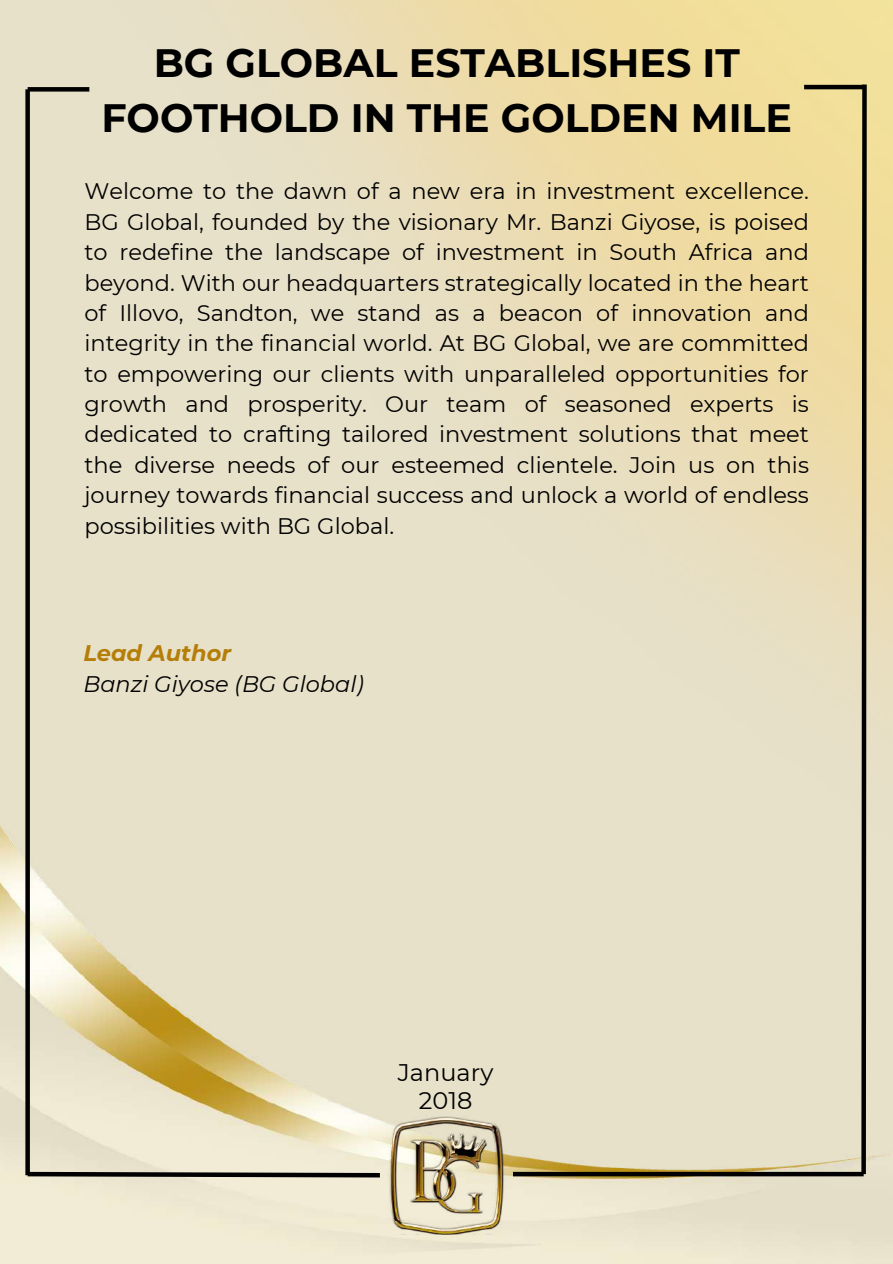
<style>
.page{position:relative;width:893px;height:1264px;background:#fff}
.page>*{position:absolute;margin:0;border:0;box-sizing:border-box;transform-origin:0 0}
.t1{font:700 39.45px/55.2px "Montserrat";color:#000;text-align:center}
.t2{font:24px/27.8px "Montserrat";color:#000;text-align:center}
.t3{font:22.5px/30.3px "Montserrat";color:#000;text-align:justify}
.t4{font:italic 22.5px "Montserrat";color:#000}
.t5{font:italic 700 22.5px "Montserrat";color:#b57e08}
</style>
<div class="page">
<div style="left:0;top:0;width:892px;height:1263px;background:#e7e1ca"></div>
<img style="left:89px;top:0;width:803px;height:673px">
<div style="left:28px;top:87px;width:61px;height:5px;background:#000"></div>
<hr style="left:804px;top:85px;width:59px;height:4px;background:#000">
<img style="left:0;top:826px;width:885px;height:437px">
<div style="left:25px;top:89px;width:5px;height:1086px;background:#000"></div>
<svg style="left:859px;top:80px;width:9px;height:1098px"></svg>
<div style="left:513px;top:1171px;width:350px;height:5px;background:#000"></div>
<svg style="left:23px;top:1169px;width:361px;height:10px"></svg>
<img style="left:387px;top:1115px;width:119px;height:119px">
<h1 class="t1" style="left:101px;top:36px;width:692px">BG GLOBAL ESTABLISHES IT<br>FOOTHOLD IN THE GOLDEN MILE</h1>
<p class="t3" style="left:84px;top:176px;width:726px">Welcome to the dawn of a new era in investment excellence.<br>BG Global, founded by the visionary Mr. Banzi Giyose, is poised to redefine the landscape of investment in South Africa and beyond. With our headquarters strategically located in the heart of Illovo, Sandton, we stand as a beacon of innovation and integrity in the financial world. At BG Global, we are committed to empowering our clients with unparalleled opportunities for growth and prosperity. Our team of seasoned experts is dedicated to crafting tailored investment solutions that meet the diverse needs of our esteemed clientele. Join us on this journey towards financial success and unlock a world of endless possibilities with BG Global.</p>
<p class="t5" style="left:83px;top:639px;width:149px">Lead Author</p>
<p class="t4" style="left:83px;top:670px;width:282px">Banzi Giyose (BG Global)</p>
<p class="t2" style="left:398px;top:1058px;width:97px">January<br>2018</p>
</div>
